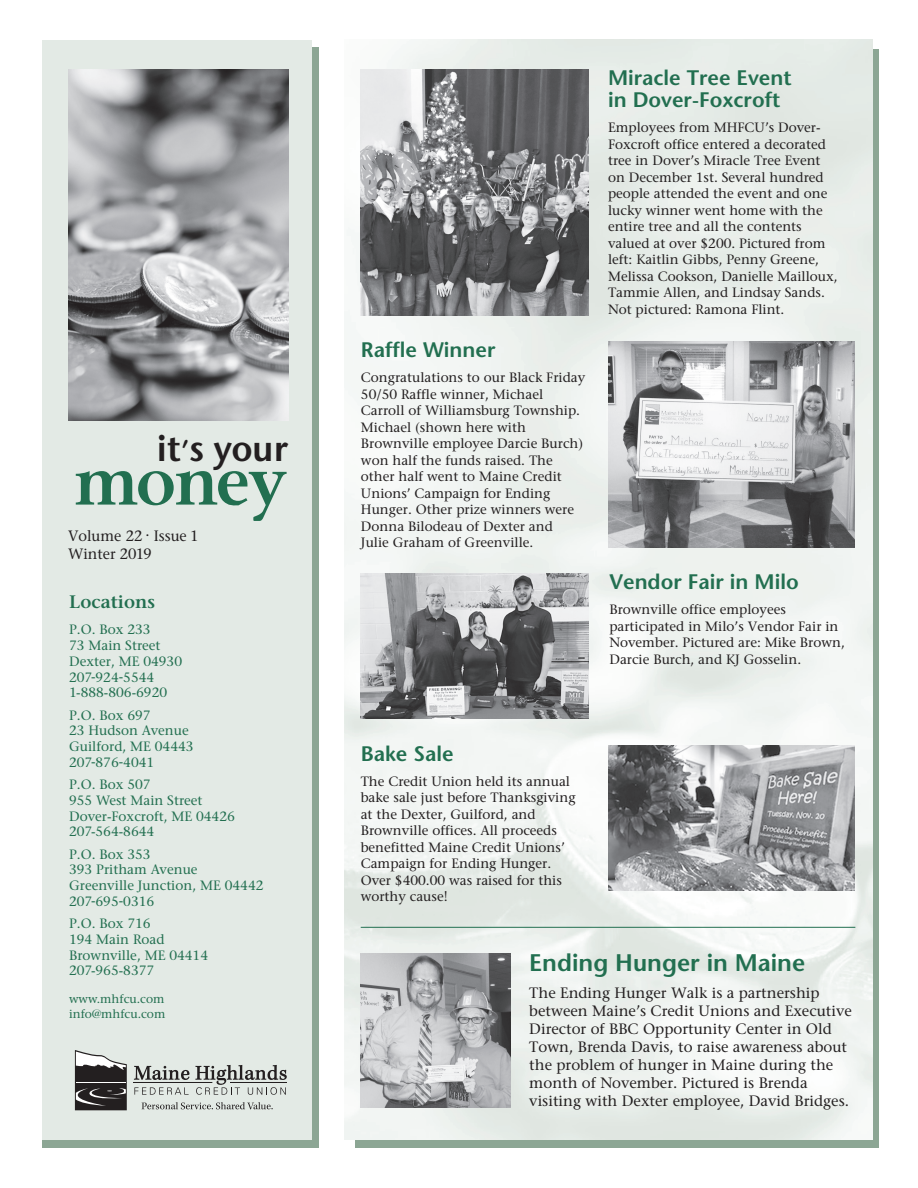
<style>
.page{position:relative;width:918px;height:1188px;background:#fff}
.page>*{position:absolute;margin:0;border:0;box-sizing:border-box;transform-origin:0 0}
.t1{font:600 65.4px "Stone Serif Std";letter-spacing:-.04em;color:#226f50}
.t2{font:600 36.3px "Stone Sans Std";letter-spacing:.005em;color:#231f20}
.t3{font:600 24px "Stone Sans Std";color:#226f50}
.t4{font:600 21px/22.5px "Stone Sans Std";color:#226f50}
.t5{font:600 18px "Stone Serif Std";color:#226f50}
.t6{font:500 15px/18px "Stone Serif Std";color:#231f20}
.t7{font:500 13.5px/16.5px "Stone Serif Std";color:#231f20}
.t8{font:500 13.5px/15.8px "Stone Serif Std";color:#226f50}
.t9{font:500 12px/15px "Stone Serif Std";color:#226f50}
.s1{font-size:28.95px}
</style>
<div class="page">
<div style="left:42px;top:47px;width:277px;height:1101px;background:#8ca694"></div>
<div style="left:42px;top:40px;width:270px;height:1100px;background:#e3eae5"></div>
<img style="left:68px;top:69px;width:220px;height:351px">
<div style="left:355px;top:49px;width:524px;height:1099px;background:linear-gradient(to right,#8ca694,#8ca694)"></div>
<img style="left:345px;top:40px;width:527px;height:1100px">
<svg style="left:134px;top:1065px;width:153px;height:30px"></svg>
<svg style="left:142px;top:1102px;width:131px;height:7px"></svg>
<svg style="left:74px;top:1050px;width:53px;height:60px;background:#626161"></svg>
<hr style="left:76px;top:1082px;width:50px;height:1px;background:#fff">
<hr style="left:361px;top:927px;width:494px;height:1px;background:#226f50">
<img style="left:361px;top:69px;width:227px;height:246px">
<img style="left:361px;top:574px;width:227px;height:145px">
<img style="left:608px;top:745px;width:246px;height:145px">
<img style="left:608px;top:342px;width:246px;height:205px">
<img style="left:361px;top:953px;width:149px;height:155px">
<h2 class="t2" style="left:157px;top:427px;width:133px">it<span class="s1">’</span>s your</h2>
<h1 class="t1" style="left:74px;top:443px;width:214px">money</h1>
<p class="t6" style="left:68px;top:527px;width:132px">Volume 22 · Issue 1<br>Winter 2019</p>
<h3 class="t5" style="left:69px;top:591px;width:87px">Locations</h3>
<p class="t8" style="left:69px;top:622px;width:115px">P.O. Box 233<br>73 Main Street<br>Dexter, ME 04930<br>207-924-5544<br>1-888-806-6920</p>
<p class="t8" style="left:69px;top:707px;width:126px">P.O. Box 697<br>23 Hudson Avenue<br>Guilford, ME 04443<br>207-876-4041</p>
<p class="t8" style="left:69px;top:777px;width:167px">P.O. Box 507<br>955 West Main Street<br>Dover-Foxcroft, ME 04426<br>207-564-8644</p>
<p class="t8" style="left:69px;top:846px;width:196px">P.O. Box 353<br>393 Pritham Avenue<br>Greenville Junction, ME 04442<br>207-695-0316</p>
<p class="t8" style="left:69px;top:916px;width:141px">P.O. Box 716<br>194 Main Road<br>Brownville, ME 04414<br>207-965-8377</p>
<p class="t9" style="left:69px;top:992px;width:98px">www.mhfcu.com info@mhfcu.com</p>
<h3 class="t4" style="left:361px;top:339px;width:136px">Raffle Winner</h3>
<p class="t7" style="left:361px;top:369px;width:226px">Congratulations to our Black Friday<br>50/50 Raffle winner, Michael<br>Carroll of Williamsburg Township.<br>Michael (shown here with<br>Brownville employee Darcie Burch) won half the funds raised. The other half went to Maine Credit<br>Unions’ Campaign for Ending<br>Hunger. Other prize winners were<br>Donna Bilodeau of Dexter and<br>Julie Graham of Greenville.</p>
<h3 class="t4" style="left:608px;top:66px;width:185px">Miracle Tree Event in Dover-Foxcroft</h3>
<p class="t7" style="left:608px;top:119px;width:231px">Employees from MHFCU’s Dover-Foxcroft office entered a decorated tree in Dover’s Miracle Tree Event on December 1st. Several hundred people attended the event and one lucky winner went home with the entire tree and all the contents valued at over $200. Pictured from left: Kaitlin Gibbs, Penny Greene, Melissa Cookson, Danielle Mailloux, Tammie Allen, and Lindsay Sands.<br>Not pictured: Ramona Flint.</p>
<h3 class="t4" style="left:609px;top:571px;width:191px">Vendor Fair in Milo</h3>
<p class="t7" style="left:609px;top:601px;width:237px">Brownville office employees participated in Milo’s Vendor Fair in November. Pictured are: Mike Brown, Darcie Burch, and KJ Gosselin.</p>
<h3 class="t4" style="left:361px;top:742px;width:94px">Bake Sale</h3>
<p class="t7" style="left:361px;top:773px;width:216px">The Credit Union held its annual bake sale just before Thanksgiving at the Dexter, Guilford, and<br>Brownville offices. All proceeds benefitted Maine Credit Unions’<br>Campaign for Ending Hunger.<br>Over $400.00 was raised for this worthy cause!</p>
<h3 class="t3" style="left:529px;top:948px;width:277px">Ending Hunger in Maine</h3>
<p class="t6" style="left:529px;top:983px;width:324px">The Ending Hunger Walk is a partnership between Maine’s Credit Unions and Executive Director of BBC Opportunity Center in Old Town, Brenda Davis, to raise awareness about the problem of hunger in Maine during the month of November. Pictured is Brenda visiting with Dexter employee, David Bridges.</p>
</div>
